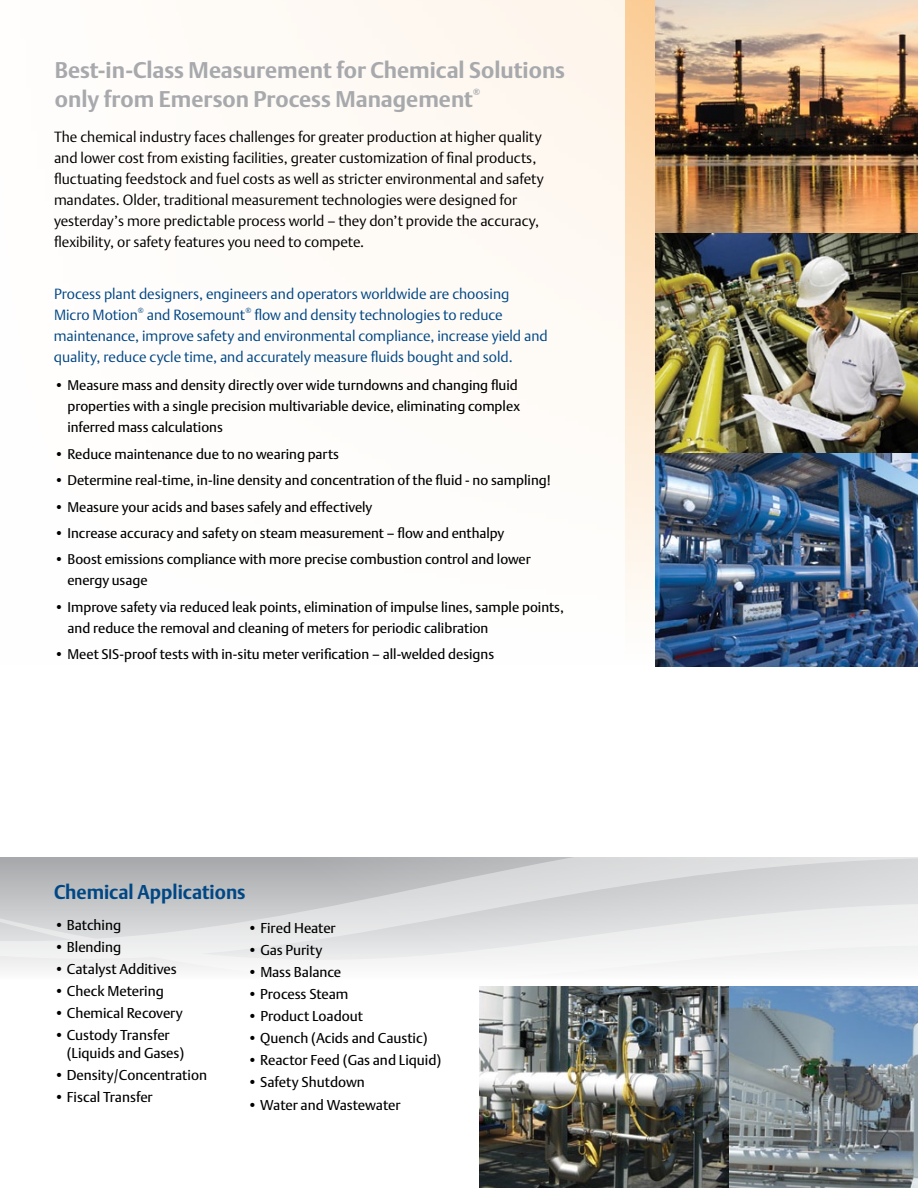
<style>
.page{position:relative;width:918px;height:1188px;background:#fff}
.page>*{position:absolute;margin:0;border:0;box-sizing:border-box;transform-origin:0 0}
.t1{font:700 22.5px/29.4px "DTL Argo T";color:#a7a9ac}
.t2{font:700 19.8px "DTL Argo T";color:#004785;scale:.96 1}
.t3{font:14.7px/21px "DTL Argo T Light";color:#000}
.t4{font:14.7px/21px "DTL Argo T Light";color:#004785}
.t5{font:14.1px/18px "DTL Argo T";color:#000}
.t6{font:13.95px/21px "DTL Argo T";color:#000}
.t7{font:700 9px "DTL Argo T";color:#a7a9ac}
.t8{font:7.5px "DTL Argo T Light";color:#004785}
</style>
<div class="page">
<div style="left:0;top:0;width:656px;height:666px;background:linear-gradient(to bottom,#fbcc95,#fefefe)"></div>
<div style="left:0;top:0;width:625px;height:863px;background:#fff"></div>
<img style="left:655px;top:233px;width:263px;height:220px">
<img style="left:655px;top:0;width:263px;height:233px">
<img style="left:655px;top:453px;width:263px;height:213px">
<svg style="left:0;top:857px;width:918px;height:113px"></svg>
<img style="left:480px;top:987px;width:249px;height:201px">
<img style="left:729px;top:987px;width:189px;height:201px">
<h1 class="t1" style="left:55px;top:55px;width:512px">Best-in-Class Measurement for Chemical Solutions only from Emerson Process Management</h1>
<p class="t7" style="left:473px;top:87px;width:9px">®</p>
<p class="t3" style="left:54px;top:127px;width:491px">The chemical industry faces challenges for greater production at higher quality and lower cost from existing facilities, greater customization of final products, fluctuating feedstock and fuel costs as well as stricter environmental and safety mandates. Older, traditional measurement technologies were designed for yesterday’s more predictable process world – they don’t provide the accuracy, flexibility, or safety features you need to compete.</p>
<p class="t4" style="left:54px;top:283px;width:457px">Process plant designers, engineers and operators worldwide are choosing<br>Micro Motion</p>
<p class="t8" style="left:138px;top:306px;width:8px">®</p>
<p class="t4" style="left:147px;top:304px;width:100px">and Rosemount</p>
<p class="t8" style="left:245px;top:306px;width:8px">®</p>
<p class="t4" style="left:54px;top:304px;width:495px;text-indent:200px">flow and density technologies to reduce maintenance, improve safety and environmental compliance, increase yield and quality, reduce cycle time, and accurately measure fluids bought and sold.</p>
<p class="t6" style="left:67px;top:375px;width:454px;text-indent:-13px">• Measure mass and density directly over wide turndowns and changing fluid properties with a single precision multivariable device, eliminating complex inferred mass calculations</p>
<p class="t6" style="left:54px;top:443px;width:287px">• Reduce maintenance due to no wearing parts</p>
<p class="t6" style="left:54px;top:470px;width:498px">• Determine real-time, in-line density and concentration of the fluid - no sampling!</p>
<p class="t6" style="left:54px;top:496px;width:320px">• Measure your acids and bases safely and effectively</p>
<p class="t6" style="left:54px;top:522px;width:452px">• Increase accuracy and safety on steam measurement – flow and enthalpy</p>
<p class="t6" style="left:67px;top:549px;width:465px;text-indent:-13px">• Boost emissions compliance with more precise combustion control and lower energy usage</p>
<p class="t6" style="left:67px;top:596px;width:498px;text-indent:-13px">• Improve safety via reduced leak points, elimination of impulse lines, sample points, and reduce the removal and cleaning of meters for periodic calibration</p>
<p class="t6" style="left:54px;top:644px;width:442px">• Meet SIS-proof tests with in-situ meter verification – all-welded designs</p>
<h2 class="t2" style="left:54px;top:881px;width:201px">Chemical Applications</h2>
<p class="t5" style="left:54px;top:915px;width:69px">• Batching</p>
<p class="t5" style="left:54px;top:937px;width:69px">• Blending</p>
<p class="t5" style="left:54px;top:960px;width:124px">• Catalyst Additives</p>
<p class="t5" style="left:54px;top:982px;width:111px">• Check Metering</p>
<p class="t5" style="left:54px;top:1004px;width:130px">• Chemical Recovery</p>
<p class="t5" style="left:67px;top:1026px;width:119px;text-indent:-13px">• Custody Transfer (Liquids and Gases)</p>
<p class="t5" style="left:54px;top:1066px;width:155px">• Density/Concentration</p>
<p class="t5" style="left:54px;top:1088px;width:100px">• Fiscal Transfer</p>
<p class="t5" style="left:248px;top:919px;width:90px">• Fired Heater</p>
<p class="t5" style="left:248px;top:941px;width:76px">• Gas Purity</p>
<p class="t5" style="left:248px;top:963px;width:95px">• Mass Balance</p>
<p class="t5" style="left:248px;top:985px;width:102px">• Process Steam</p>
<p class="t5" style="left:248px;top:1007px;width:117px">• Product Loadout</p>
<p class="t5" style="left:248px;top:1029px;width:182px">• Quench (Acids and Caustic)</p>
<p class="t5" style="left:248px;top:1051px;width:195px">• Reactor Feed (Gas and Liquid)</p>
<p class="t5" style="left:248px;top:1073px;width:119px">• Safety Shutdown</p>
<p class="t5" style="left:248px;top:1095px;width:154px">• Water and Wastewater</p>
</div>
